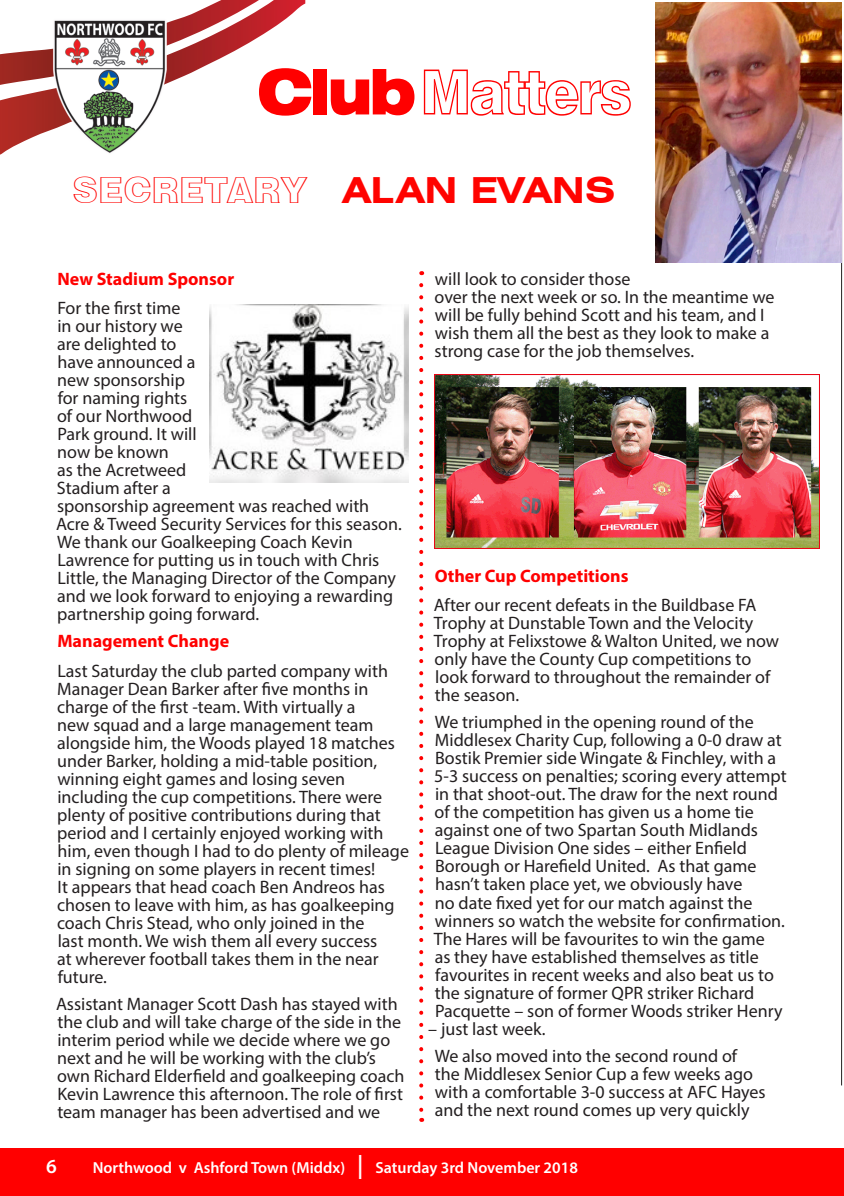
<style>
.page{position:relative;width:844px;height:1196px;background:#fff}
.page>*{position:absolute;margin:0;border:0;box-sizing:border-box;transform-origin:0 0}
.head1{font:62.4px "Swiss 721 BT Black Outline";letter-spacing:-.055em;color:#f00;scale:.87 1}
.report_header{font:36px "Swiss 721 BT Black Outline";color:#ff0300}
.t1{font:600 20px "Myriad Pro";color:#fff}
.Body_text_no_indent{font:18px/18px "Myriad Pro";color:#231f20}
.Club_matters_heading{font:700 18px "Myriad Pro";color:#f00}
.t2{font:600 16px "Myriad Pro";color:#fff}
.s1{font-family:"Swiss 721 BT";font-weight:900;font-stretch:expanded}
.s2{font-family:"Swiss 721 BT";font-weight:700;font-stretch:expanded}
.s3{font-size:24px}
</style>
<div class="page">
<div style="left:0;top:1148px;width:844px;height:47px;background:#f00"></div>
<hr style="left:841px;top:110px;width:1px;height:975px;background:#231f20">
<img style="left:656px;top:2px;width:185px;height:261px">
<svg style="left:419px;top:285px;width:4px;height:836px"></svg>
<svg style="left:0;top:88px;width:53px;height:67px"></svg>
<img style="left:53px;top:85px;width:110px;height:68px">
<img style="left:209px;top:305px;width:199px;height:177px">
<img style="left:434px;top:374px;width:386px;height:174px">
<svg style="left:0;top:0;width:305px;height:85px"></svg>
<p class="head1" style="left:257px;top:54px;width:433px"><span class="s1">Club</span>Matters</p>
<p class="report_header" style="left:73px;top:168px;width:545px">SECRETARY <span class="s2">ALAN EVANS</span></p>
<p class="Club_matters_heading" style="left:58px;top:267px;width:178px">New Stadium Sponsor</p>
<p class="Body_text_no_indent" style="left:56px;top:299px;width:347px">For the first time<br>in our history we<br>are delighted to<br>have announced a<br>new sponsorship<br>for naming rights<br>of our Northwood<br>Park ground. It will<br>now be known<br>as the Acretweed<br>Stadium after a<br>sponsorship agreement was reached with<br>Acre &amp; Tweed Security Services for this season.<br>We thank our Goalkeeping Coach Kevin<br>Lawrence for putting us in touch with Chris<br>Little, the Managing Director of the Company and we look forward to enjoying a rewarding partnership going forward.</p>
<p class="Club_matters_heading" style="left:57px;top:629px;width:173px">Management Change</p>
<p class="Body_text_no_indent" style="left:57px;top:661px;width:353px">Last Saturday the club parted company with Manager Dean Barker after five months in charge of the first -team. With virtually a<br>new squad and a large management team alongside him, the Woods played 18 matches under Barker, holding a mid-table position, winning eight games and losing seven including the cup competitions. There were plenty of positive contributions during that period and I certainly enjoyed working with him, even though I had to do plenty of mileage in signing on some players in recent times!<br>It appears that head coach Ben Andreos has chosen to leave with him, as has goalkeeping coach Chris Stead, who only joined in the<br>last month. We wish them all every success<br>at wherever football takes them in the near future.</p>
<p class="Body_text_no_indent" style="left:56px;top:994px;width:350px">Assistant Manager Scott Dash has stayed with the club and will take charge of the side in the interim period while we decide where we go next and he will be working with the club’s own Richard Elderfield and goalkeeping coach Kevin Lawrence this afternoon. The role of first team manager has been advertised and we</p>
<p class="Body_text_no_indent" style="left:435px;top:269px;width:341px">will look to consider those<br>over the next week or so. In the meantime we will be fully behind Scott and his team, and I wish them all the best as they look to make a strong case for the job themselves.</p>
<p class="Club_matters_heading" style="left:435px;top:564px;width:195px">Other Cup Competitions</p>
<p class="Body_text_no_indent" style="left:434px;top:596px;width:347px">After our recent defeats in the Buildbase FA Trophy at Dunstable Town and the Velocity Trophy at Felixstowe &amp; Walton United, we now only have the County Cup competitions to look forward to throughout the remainder of the season.</p>
<p class="Body_text_no_indent" style="left:434px;top:713px;width:354px">We triumphed in the opening round of the Middlesex Charity Cup, following a 0-0 draw at Bostik Premier side Wingate &amp; Finchley, with a 5-3 success on penalties; scoring every attempt in that shoot-out. The draw for the next round of the competition has given us a home tie against one of two Spartan South Midlands League Division One sides – either Enfield Borough or Harefield United. As that game hasn’t taken place yet, we obviously have<br>no date fixed yet for our match against the winners so watch the website for confirmation.<br>The Hares will be favourites to win the game<br>as they have established themselves as title favourites in recent weeks and also beat us to the signature of former QPR striker Richard Pacquette – son of former Woods striker Henry</p>
<p class="Body_text_no_indent" style="left:428px;top:1019px;width:119px">– just last week.</p>
<p class="Body_text_no_indent" style="left:435px;top:1046px;width:333px">We also moved into the second round of the Middlesex Senior Cup a few weeks ago with a comfortable 3-0 success at AFC Hayes and the next round comes up very quickly</p>
<p class="t1" style="left:46px;top:1153px;width:12px">6</p>
<p class="t2" style="left:93px;top:1157px;width:487px">Northwood v Ashford Town (Middx) <span class="s3">|</span> Saturday 3rd November 2018</p>
</div>
